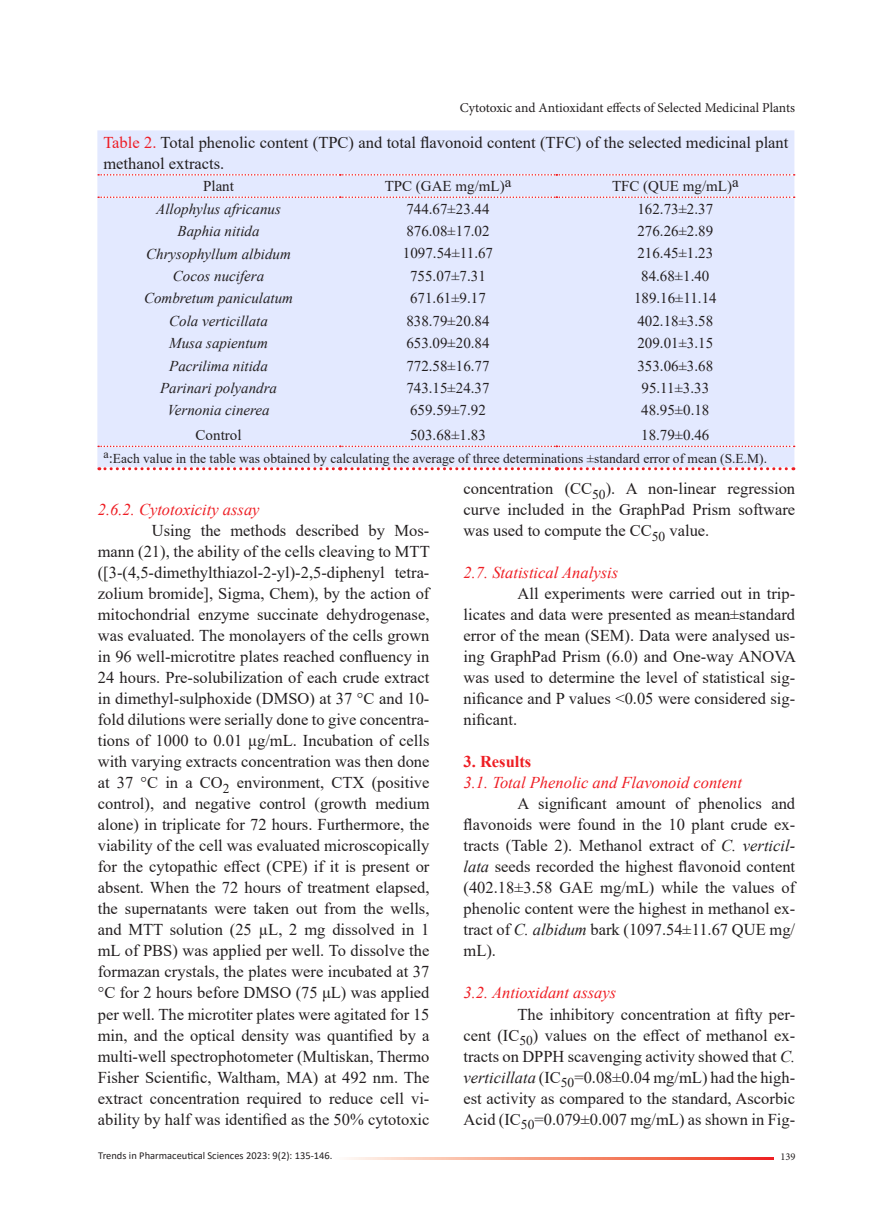
<style>
.page{position:relative;width:893px;height:1212px;background:#fff}
.page>*{position:absolute;margin:0;border:0;box-sizing:border-box;transform-origin:0 0}
.t1{font:16.5px/21px "Times New Roman";color:#231f20;text-align:justify}
.t2{font:italic 16.5px "Times New Roman";color:#ee1d23}
.t3{font:700 16.5px "Times New Roman";color:#ee1d23}
.t4{font:15px "Times New Roman";color:#231f20}
.t5{font:italic 15px "Times New Roman";color:#231f20}
.t6{font:13.5px "Times New Roman";color:#231f20}
.t7{font:13.5px "Minion Pro";color:#231f20}
.t8{font:10.5px "Calibri";color:#231f20}
.t9{font:10.5px "Minion Pro";color:#231f20}
.s1{color:#ee1c24}
.s2{font-size:15px}
.s3{font-style:italic}
</style>
<div class="page">
<div style="left:97px;top:130px;width:697px;height:339px;background:#e3e9ff"></div>
<svg style="left:98px;top:446px;width:697px;height:1px"></svg>
<svg style="left:98px;top:174px;width:697px;height:2px"></svg>
<svg style="left:98px;top:196px;width:697px;height:2px"></svg>
<svg style="left:99px;top:467px;width:695px;height:3px"></svg>
<svg style="left:347px;top:1158px;width:427px;height:2px"></svg>
<p class="t7" style="left:460px;top:99px;width:337px">Cytotoxic and Antioxidant effects of Selected Medicinal Plants</p>
<p class="t1" style="left:103px;top:131px;width:686px"><span class="s1">Table 2.</span> Total phenolic content (TPC) and total flavonoid content (TFC) of the selected medicinal plant methanol extracts.</p>
<p class="t4" style="left:203px;top:176px;width:32px">Plant</p>
<p class="t4" style="left:385px;top:176px;width:128px">TPC (GAE mg/mL)a</p>
<p class="t4" style="left:612px;top:176px;width:128px">TFC (QUE mg/mL)a</p>
<p class="t5" style="left:156px;top:198px;width:126px">Allophylus africanus</p>
<p class="t4" style="left:406px;top:198px;width:85px">744.67±23.44</p>
<p class="t4" style="left:637px;top:198px;width:77px">162.73±2.37</p>
<p class="t5" style="left:178px;top:221px;width:84px">Baphia nitida</p>
<p class="t4" style="left:406px;top:220px;width:85px">876.08±17.02</p>
<p class="t4" style="left:637px;top:220px;width:77px">276.26±2.89</p>
<p class="t5" style="left:146px;top:243px;width:146px">Chrysophyllum albidum</p>
<p class="t4" style="left:403px;top:243px;width:92px">1097.54±11.67</p>
<p class="t4" style="left:637px;top:243px;width:77px">216.45±1.23</p>
<p class="t5" style="left:173px;top:266px;width:93px">Cocos nucifera</p>
<p class="t4" style="left:410px;top:265px;width:77px">755.07±7.31</p>
<p class="t4" style="left:641px;top:265px;width:70px">84.68±1.40</p>
<p class="t5" style="left:144px;top:288px;width:151px">Combretum paniculatum</p>
<p class="t4" style="left:410px;top:288px;width:77px">671.61±9.17</p>
<p class="t4" style="left:634px;top:288px;width:84px">189.16±11.14</p>
<p class="t5" style="left:169px;top:310px;width:100px">Cola verticillata</p>
<p class="t4" style="left:406px;top:310px;width:85px">838.79±20.84</p>
<p class="t4" style="left:637px;top:310px;width:77px">402.18±3.58</p>
<p class="t5" style="left:169px;top:333px;width:100px">Musa sapientum</p>
<p class="t4" style="left:406px;top:333px;width:85px">653.09±20.84</p>
<p class="t4" style="left:637px;top:333px;width:77px">209.01±3.15</p>
<p class="t5" style="left:169px;top:355px;width:100px">Pacrilima nitida</p>
<p class="t4" style="left:406px;top:355px;width:85px">772.58±16.77</p>
<p class="t4" style="left:637px;top:355px;width:77px">353.06±3.68</p>
<p class="t5" style="left:160px;top:378px;width:119px">Parinari polyandra</p>
<p class="t4" style="left:406px;top:377px;width:85px">743.15±24.37</p>
<p class="t4" style="left:641px;top:377px;width:69px">95.11±3.33</p>
<p class="t5" style="left:167px;top:400px;width:104px">Vernonia cinerea</p>
<p class="t4" style="left:410px;top:400px;width:77px">659.59±7.92</p>
<p class="t4" style="left:641px;top:400px;width:70px">48.95±0.18</p>
<p class="t4" style="left:196px;top:425px;width:47px">Control</p>
<p class="t4" style="left:410px;top:425px;width:77px">503.68±1.83</p>
<p class="t4" style="left:641px;top:425px;width:70px">18.79±0.46</p>
<p class="t6" style="left:103px;top:449px;width:665px"><sup>a</sup><span class="s2">:</span>Each value in the table was obtained by calculating the average of three determinations ±standard error of mean (S.E.M).</p>
<p class="t2" style="left:98px;top:498px;width:163px">2.6.2. Cytotoxicity assay</p>
<p class="t1" style="left:98px;top:520px;width:333px;text-indent:54px">Using the methods described by Mos&shy;mann (21), the ability of the cells cleaving to MTT ([3-(4,5-dimethylthiazol-2-yl)-2,5-diphenyl tetra&shy;zolium bromide], Sigma, Chem), by the action of mitochondrial enzyme succinate dehydrogenase, was evaluated. The monolayers of the cells grown in 96 well-microtitre plates reached confluency in 24 hours. Pre-solubilization of each crude extract in dimethyl-sulphoxide (DMSO) at 37 °C and 10- fold dilutions were serially done to give concentra&shy;tions of 1000 to 0.01 μg/mL. Incubation of cells with varying extracts concentration was then done at 37 °C in a CO<sub>2</sub> environment, CTX (positive control), and negative control (growth medium alone) in triplicate for 72 hours. Furthermore, the viability of the cell was evaluated microscopically for the cytopathic effect (CPE) if it is present or absent. When the 72 hours of treatment elapsed, the supernatants were taken out from the wells, and MTT solution (25 µL, 2 mg dissolved in 1 mL of PBS) was applied per well. To dissolve the formazan crystals, the plates were incubated at 37 °C for 2 hours before DMSO (75 μL) was applied per well. The microtiter plates were agitated for 15 min, and the optical density was quantified by a multi-well spectrophotometer (Multiskan, Thermo Fisher Scientific, Waltham, MA) at 492 nm. The extract concentration required to reduce cell vi&shy;ability by half was identified as the 50% cytotoxic</p>
<p class="t8" style="left:98px;top:1148px;width:236px">Trends in Pharmaceutical Sciences 2023: 9(2): 135-146.</p>
<p class="t1" style="left:463px;top:478px;width:333px">concentration (CC<sub>50</sub>). A non-linear regression curve included in the GraphPad Prism software was used to compute the CC<sub>50</sub> value.</p>
<p class="t2" style="left:463px;top:561px;width:156px">2.7. Statistical Analysis</p>
<p class="t1" style="left:463px;top:583px;width:334px;text-indent:54px">All experiments were carried out in trip&shy;licates and data were presented as mean±standard error of the mean (SEM). Data were analysed us&shy;ing GraphPad Prism (6.0) and One-way ANOVA was used to determine the level of statistical sig&shy;nificance and P values &lt;0.05 were considered sig&shy;nificant.</p>
<p class="t3" style="left:463px;top:750px;width:69px">3. Results</p>
<p class="t2" style="left:463px;top:771px;width:280px">3.1. Total Phenolic and Flavonoid content</p>
<p class="t1" style="left:463px;top:793px;width:333px;text-indent:54px">A significant amount of phenolics and flavonoids were found in the 10 plant crude ex&shy;tracts (Table 2). Methanol extract of <span class="s3">C. verticil&shy;lata</span> seeds recorded the highest flavonoid content (402.18±3.58 GAE mg/mL) while the values of phenolic content were the highest in methanol ex&shy;tract of <span class="s3">C. albidum</span> bark (1097.54±11.67 QUE mg/ mL).</p>
<p class="t2" style="left:463px;top:981px;width:154px">3.2. Antioxidant assays</p>
<p class="t1" style="left:463px;top:1003px;width:333px;text-indent:54px">The inhibitory concentration at fifty per&shy;cent (IC<sub>50</sub>) values on the effect of methanol ex&shy;tracts on DPPH scavenging activity showed that <span class="s3">C. verticillata</span> (IC<sub>50</sub>=0.08±0.04 mg/mL) had the high&shy;est activity as compared to the standard, Ascorbic Acid (IC<sub>50</sub>=0.079±0.007 mg/mL) as shown in Fig-</p>
<p class="t9" style="left:780px;top:1150px;width:17px">139</p>
</div>
